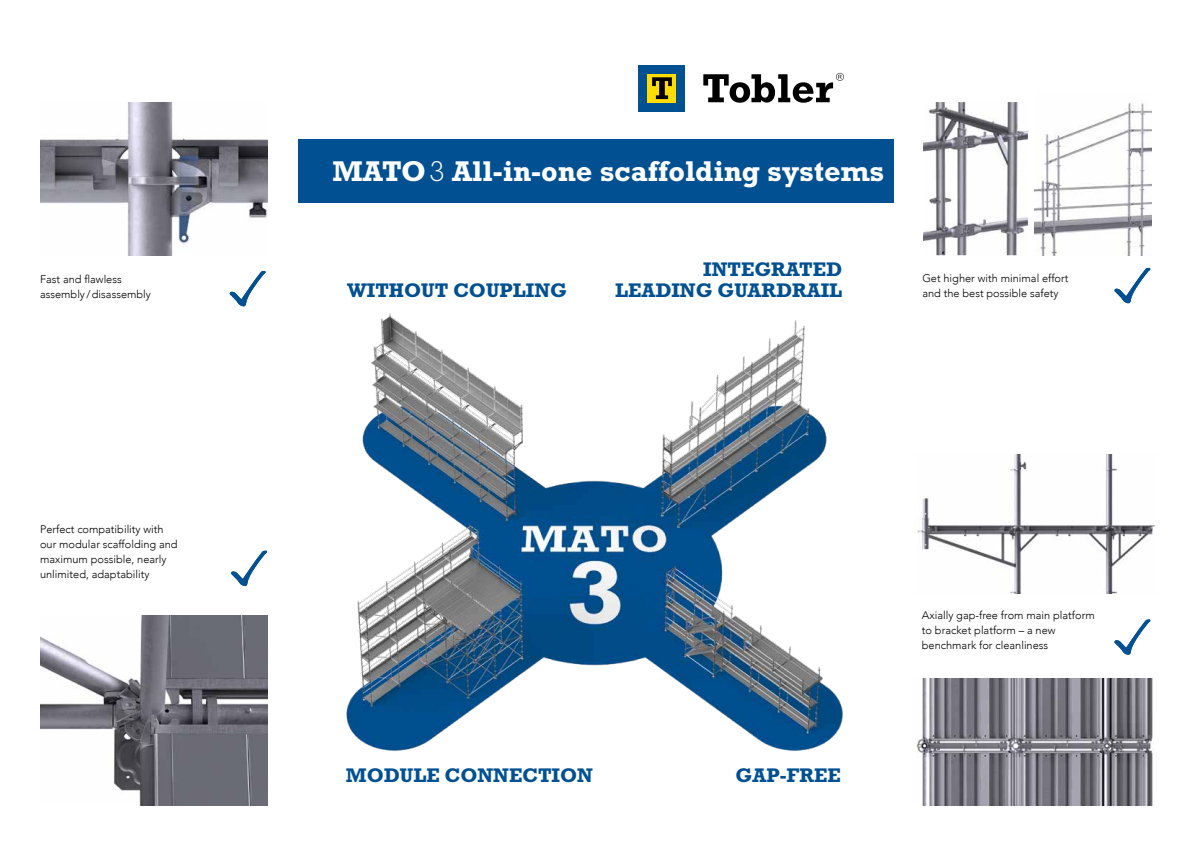
<style>
.page{position:relative;width:1191px;height:842px;background:#fff}
.page>*{position:absolute;margin:0;border:0;box-sizing:border-box;transform-origin:0 0}
.t1{font:700 29px "Rockwell Std";color:#fff}
.t2{font:700 20px "Rockwell Std";color:#005092}
.t3{font:300 11px/15px "Avenir";color:#000}
.s1{font-weight:300}
</style>
<div class="page">
<img style="left:346px;top:313px;width:497px;height:438px">
<img style="left:40px;top:102px;width:228px;height:154px">
<img style="left:40px;top:615px;width:228px;height:191px">
<img style="left:917px;top:455px;width:238px;height:138px">
<img style="left:916px;top:678px;width:237px;height:128px">
<img style="left:923px;top:102px;width:105px;height:153px">
<svg style="left:1114px;top:268px;width:36px;height:35px"></svg>
<svg style="left:229px;top:271px;width:37px;height:35px"></svg>
<svg style="left:231px;top:551px;width:36px;height:35px"></svg>
<svg style="left:1114px;top:619px;width:36px;height:36px"></svg>
<img style="left:1034px;top:102px;width:117px;height:153px">
<div style="left:298px;top:139px;width:595px;height:64px;background:#005092"></div>
<div style="left:639px;top:65px;width:46px;height:46px;background:#005092"></div>
<div style="left:648px;top:74px;width:28px;height:28px;background:#fd0"></div>
<svg style="left:652px;top:77px;width:20px;height:22px"></svg>
<svg style="left:703px;top:73px;width:141px;height:30px"></svg>
<h1 class="t1" style="left:332px;top:154px;width:553px">MATO<span class="s1">3</span> All-in-one scaffolding systems</h1>
<h2 class="t2" style="left:703px;top:258px;width:140px">INTEGRATED</h2>
<p class="t3" style="left:40px;top:272px;width:112px">Fast and flawless assembly /disassembly</p>
<p class="t3" style="left:922px;top:270px;width:148px">Get higher with minimal effort and the best possible safety</p>
<h2 class="t2" style="left:347px;top:279px;width:221px">WITHOUT COUPLING</h2>
<h2 class="t2" style="left:615px;top:279px;width:229px">LEADING GUARDRAIL</h2>
<p class="t3" style="left:40px;top:522px;width:139px">Perfect compatibility with our modular scaffolding and maximum possible, nearly unlimited, adaptability</p>
<h2 class="t2" style="left:346px;top:763px;width:249px">MODULE CONNECTION</h2>
<h2 class="t2" style="left:735px;top:763px;width:107px">GAP-FREE</h2>
<p class="t3" style="left:922px;top:608px;width:174px">Axially gap-free from main platform to bracket platform – a new benchmark for cleanliness</p>
</div>
